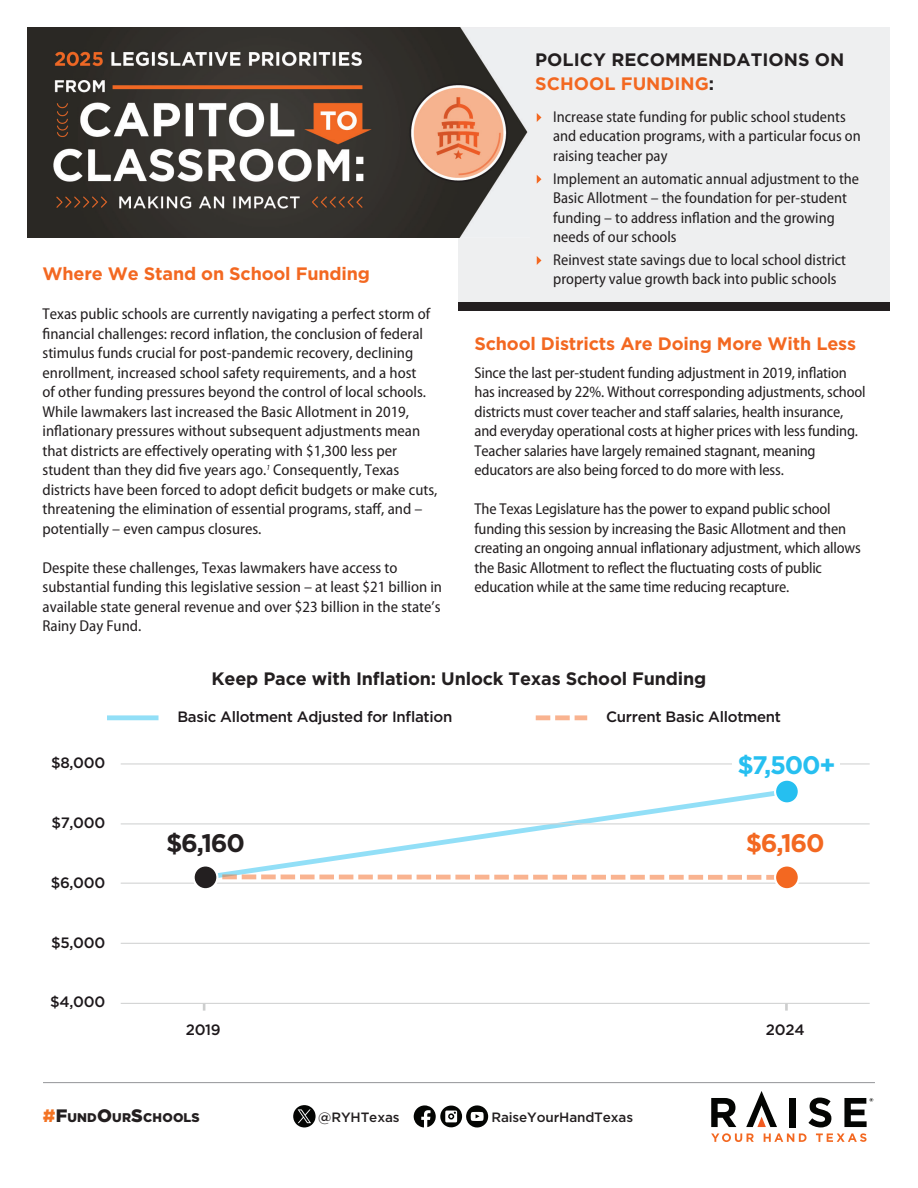
<style>
.page{position:relative;width:918px;height:1188px;background:#fff}
.page>*{position:absolute;margin:0;border:0;box-sizing:border-box;transform-origin:0 0}
.t1{font:700 25.35px "Gotham";color:#26bff0}
.t2{font:700 25.35px "Gotham";color:#231f20}
.t3{font:700 25.35px "Gotham";color:#f36821}
.t4{font:700 18px/24.3px "Gotham";letter-spacing:-.01em;color:#231f20}
.t5{font:700 18px "Gotham";letter-spacing:-.01em;color:#f36821}
.t6{font:semi-condensed 15.75px/19.5px "Myriad Pro";color:#231f20}
.t7{font:500 15px "Gotham";letter-spacing:-.02em;color:#1d181b}
.t8{font:500 13.5px "Gotham";letter-spacing:-.01em;color:#231f20}
.t9{font:900 12.6px "Gotham";letter-spacing:.015em;color:#231f20}
.s1{color:#f36821}
.s2{font-size:18px;color:#f37323}
.s3{font-size:18px}
</style>
<div class="page">
<div style="left:458px;top:27px;width:432px;height:280px;background:#eeeff0"></div>
<div style="left:458px;top:302px;width:432px;height:9px;background:#231f20"></div>
<img style="left:28px;top:28px;width:500px;height:209px">
<hr style="left:43px;top:1082px;width:832px;height:1px;background:#939598">
<svg style="left:414px;top:1105px;width:74px;height:22px"></svg>
<svg style="left:537px;top:113px;width:4px;height:9px"></svg>
<svg style="left:537px;top:175px;width:4px;height:9px"></svg>
<svg style="left:537px;top:256px;width:4px;height:9px"></svg>
<hr style="left:121px;top:764px;width:749px;height:1px;background:#cdcece">
<svg style="left:205px;top:791px;width:582px;height:83px"></svg>
<svg style="left:785px;top:1004px;width:3px;height:7px"></svg>
<hr style="left:121px;top:943px;width:749px;height:1px;background:#cdcece">
<hr style="left:121px;top:883px;width:749px;height:1px;background:#cdcece">
<hr style="left:121px;top:824px;width:749px;height:1px;background:#cdcece">
<svg style="left:203px;top:1004px;width:2px;height:7px"></svg>
<hr style="left:121px;top:1003px;width:749px;height:1px;background:#cdcece">
<div style="left:732px;top:750px;width:108px;height:29px;background:#fff"></div>
<svg style="left:218px;top:874px;width:556px;height:6px"></svg>
<svg style="left:193px;top:864px;width:25px;height:26px"></svg>
<div style="left:195px;top:867px;width:21px;height:21px;background:#231f20;border-radius:50%"></div>
<svg style="left:774px;top:779px;width:26px;height:26px"></svg>
<div style="left:776px;top:781px;width:22px;height:21px;background:#26bff0;border-radius:50%"></div>
<svg style="left:774px;top:864px;width:26px;height:26px"></svg>
<div style="left:776px;top:867px;width:22px;height:21px;background:#f36821;border-radius:50%"></div>
<div style="left:107px;top:715px;width:52px;height:5px;background:#92dff7"></div>
<svg style="left:536px;top:715px;width:51px;height:5px"></svg>
<svg style="left:293px;top:1105px;width:23px;height:22px"></svg>
<svg style="left:711px;top:1098px;width:25px;height:29px"></svg>
<div style="left:789px;top:1098px;width:7px;height:29px;background:#040503"></div>
<svg style="left:808px;top:1098px;width:23px;height:29px"></svg>
<svg style="left:746px;top:1091px;width:31px;height:36px"></svg>
<svg style="left:844px;top:1098px;width:29px;height:29px"></svg>
<svg style="left:711px;top:1133px;width:43px;height:9px"></svg>
<svg style="left:764px;top:1133px;width:43px;height:9px"></svg>
<svg style="left:816px;top:1133px;width:51px;height:9px"></svg>
<p class="t5" style="left:42px;top:262px;width:329px">Where We Stand on School Funding</p>
<p class="t6" style="left:42px;top:305px;width:397px">Texas public schools are currently navigating a perfect storm of financial challenges: record inflation, the conclusion of federal stimulus funds crucial for post-pandemic recovery, declining enrollment, increased school safety requirements, and a host<br>of other funding pressures beyond the control of local schools.<br>While lawmakers last increased the Basic Allotment in 2019, inflationary pressures without subsequent adjustments mean that districts are effectively operating with $1,300 less per student than they did five years ago.<sup>1</sup> Consequently, Texas districts have been forced to adopt deficit budgets or make cuts, threatening the elimination of essential programs, staff, and – potentially – even campus closures.</p>
<p class="t6" style="left:42px;top:558px;width:401px">Despite these challenges, Texas lawmakers have access to substantial funding this legislative session – at least $21 billion in available state general revenue and over $23 billion in the state’s Rainy Day Fund.</p>
<p class="t4" style="left:535px;top:48px;width:311px">POLICY RECOMMENDATIONS ON<br><span class="s1">SCHOOL FUNDING</span>:</p>
<p class="t6" style="left:553px;top:107px;width:309px">Increase state funding for public school students and education programs, with a particular focus on raising teacher pay</p>
<p class="t6" style="left:553px;top:169px;width:307px">Implement an automatic annual adjustment to the Basic Allotment – the foundation for per-student funding – to address inflation and the growing needs of our schools</p>
<p class="t6" style="left:553px;top:250px;width:294px">Reinvest state savings due to local school district property value growth back into public schools</p>
<p class="t5" style="left:474px;top:332px;width:383px">School Districts Are Doing More With Less</p>
<p class="t6" style="left:474px;top:363px;width:393px">Since the last per-student funding adjustment in 2019, inflation has increased by 22%. Without corresponding adjustments, school districts must cover teacher and staff salaries, health insurance, and everyday operational costs at higher prices with less funding.<br>Teacher salaries have largely remained stagnant, meaning educators are also being forced to do more with less.</p>
<p class="t6" style="left:474px;top:500px;width:388px">The Texas Legislature has the power to expand public school funding this session by increasing the Basic Allotment and then creating an ongoing annual inflationary adjustment, which allows the Basic Allotment to reflect the fluctuating costs of public education while at the same time reducing recapture.</p>
<p class="t4" style="left:212px;top:666px;width:496px">Keep Pace with Inflation: Unlock Texas School Funding</p>
<p class="t7" style="left:51px;top:752px;width:56px">$8,000</p>
<p class="t7" style="left:51px;top:812px;width:55px">$7,000</p>
<p class="t7" style="left:51px;top:872px;width:56px">$6,000</p>
<p class="t7" style="left:51px;top:932px;width:56px">$5,000</p>
<p class="t7" style="left:50px;top:992px;width:56px">$4,000</p>
<p class="t7" style="left:177px;top:707px;width:276px">Basic Allotment Adjusted for Inflation</p>
<h1 class="t2" style="left:166px;top:826px;width:80px">$6,160</h1>
<p class="t7" style="left:186px;top:1020px;width:36px">2019</p>
<p class="t7" style="left:606px;top:707px;width:176px">Current Basic Allotment</p>
<h1 class="t1" style="left:737px;top:748px;width:100px">$7,500+</h1>
<h1 class="t3" style="left:746px;top:826px;width:80px">$6,160</h1>
<p class="t7" style="left:766px;top:1020px;width:40px">2024</p>
<p class="t9" style="left:43px;top:1109px;width:158px"><span class="s2">#</span><span class="s3">F</span>UND<span class="s3">O</span>UR<span class="s3">S</span>CHOOLS</p>
<p class="t8" style="left:318px;top:1108px;width:83px">@RYHTexas</p>
<p class="t8" style="left:492px;top:1108px;width:143px">RaiseYourHandTexas</p>
</div>
